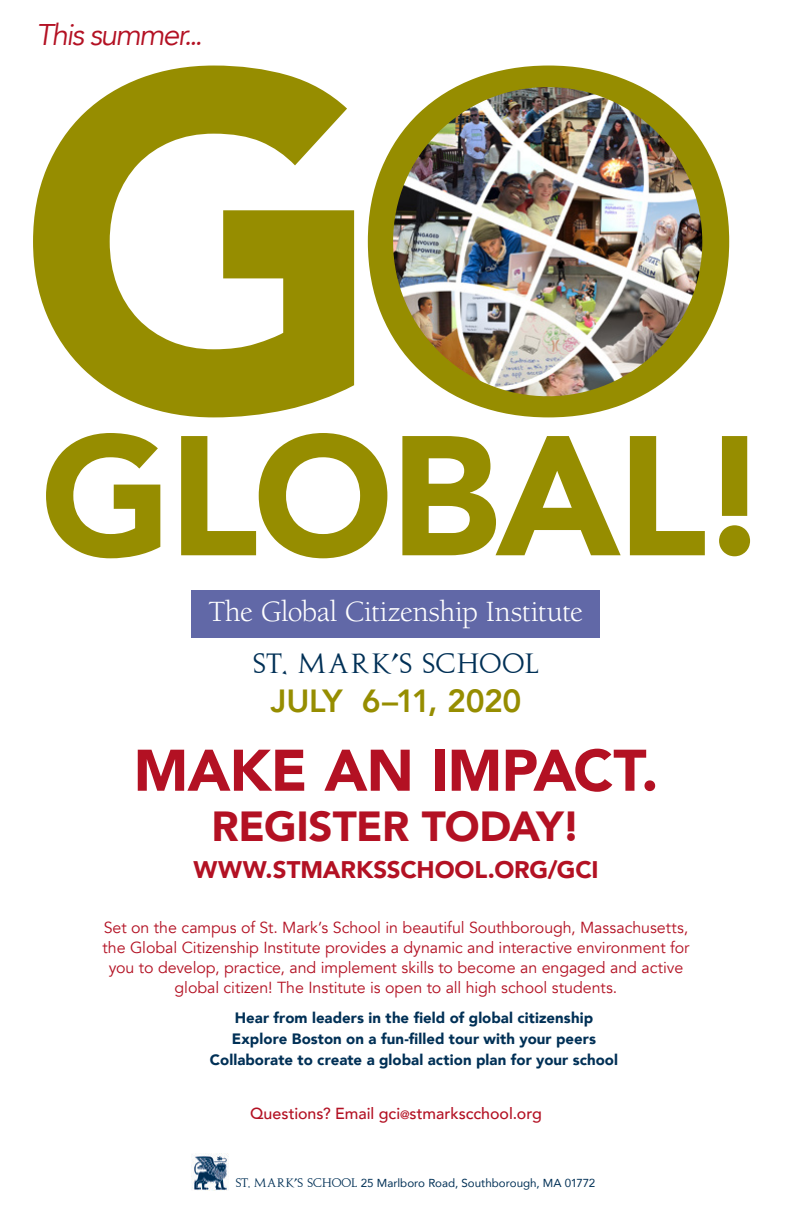
<style>
.page{position:relative;width:792px;height:1224px;background:#fff}
.page>*{position:absolute;margin:0;border:0;box-sizing:border-box;transform-origin:0 0}
.t1{font:900 472.9px "Avenir";color:#968d00}
.t2{font:900 168.4px "Avenir";letter-spacing:-.02em;color:#968d00}
.t3{font:900 58px "Avenir";letter-spacing:-.015em;color:#b31123}
.t4{font:900 42px "Avenir";letter-spacing:-.01em;color:#b31123}
.t5{font:800 32px "Avenir";letter-spacing:-.015em;color:#968d00}
.t6{font:30.2px "Berkeley Oldstyle IT Cby BT";letter-spacing:-.01em;color:#fff}
.t7{font:italic 29.8px "Avenir";letter-spacing:-.055em;color:#b31123}
.t8{font:26px "Aurea Titling";letter-spacing:.03em;color:#003056}
.t9{font:900 24px "Avenir";letter-spacing:-.005em;color:#b31123}
.t10{font:16px/20px "Avenir";letter-spacing:-.005em;color:#b31123;text-align:center}
.t11{font:500 16px "Avenir";color:#b31123}
.t12{font:900 15px "Avenir";letter-spacing:.005em;color:#003056}
.t13{font:11.6px "Avenir";color:#003056}
.s1{font-size:12px}
.s2{font-family:"Aurea Titling"}
</style>
<div class="page">
<div style="left:192px;top:590px;width:408px;height:48px;background:#6168a7"></div>
<img style="left:192px;top:1154px;width:37px;height:36px">
<img style="left:388px;top:78px;width:324px;height:327px">
<div style="left:375px;top:69px;width:346px;height:346px;border:18px solid #968d00;border-radius:50%"></div>
<p class="t7" style="left:36px;top:17px;width:168px">This summer...</p>
<p class="t1" style="left:17px;top:-161px;width:730px">GO</p>
<p class="t2" style="left:40px;top:352px;width:733px">GLOBAL!</p>
<p class="t6" style="left:209px;top:594px;width:376px">The Global Citizenship Institute</p>
<p class="t8" style="left:253px;top:647px;width:288px">ST. MARK’S SCHOOL</p>
<p class="t5" style="left:270px;top:676px;width:253px">JULY 6–11, 2020</p>
<p class="t3" style="left:134px;top:721px;width:526px">MAKE AN IMPACT.</p>
<p class="t4" style="left:211px;top:791px;width:371px">REGISTER TODAY!</p>
<p class="t9" style="left:193px;top:849px;width:407px">WWW.STMARKSSCHOOL.ORG/GCI</p>
<p class="t10" style="left:103px;top:918px;width:588px">Set on the campus of St. Mark’s School in beautiful Southborough, Massachusetts, the Global Citizenship Institute provides a dynamic and interactive environment for you to develop, practice, and implement skills to become an engaged and active global citizen! The Institute is open to all high school students.</p>
<p class="t12" style="left:235px;top:1005px;width:360px">Hear from leaders in the field of global citizenship</p>
<p class="t12" style="left:232px;top:1026px;width:366px">Explore Boston on a fun-filled tour with your peers</p>
<p class="t12" style="left:210px;top:1047px;width:410px">Collaborate to create a global action plan for your school</p>
<p class="t11" style="left:250px;top:1100px;width:293px">Questions? Email gci<span class="s1">@</span>stmarkscchool.org</p>
<p class="t13" style="left:236px;top:1174px;width:361px"><span class="s2">ST. MARK’S SCHOOL</span> 25 Marlboro Road, Southborough, MA 01772</p>
</div>
